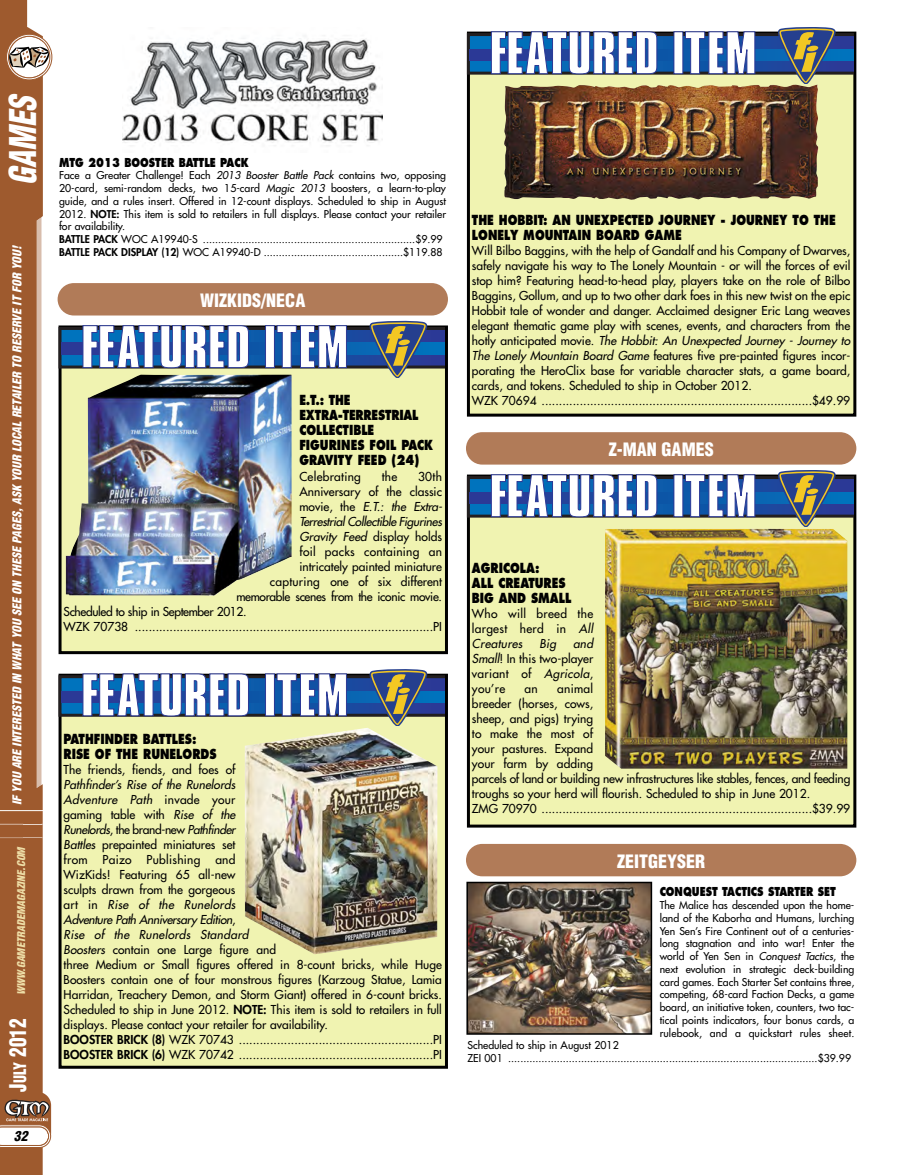
<style>
.page{position:relative;width:905px;height:1175px;background:#fff}
.page>*{position:absolute;margin:0;border:0;box-sizing:border-box;transform-origin:0 0}
.t1{font:italic 900 condensed 36px "Helvetica";color:#fff;scale:.85 1}
.t2{font:900 condensed 22.5px "Helvetica";color:#fff;scale:.85 1}
.t3{font:900 condensed 18px "Helvetica";color:#fff}
.t4{font:800 13.5px/15px "Futura";color:#000;scale:.8 1}
.t5{font:italic 900 condensed 13.5px "Helvetica";color:#000}
.t6{font:12px/15px "Futura";color:#000}
.t7{font:italic 900 condensed 12px "Helvetica";color:#fff}
.t8{font:12px "Futura";letter-spacing:-.03em;color:#000}
.t9{font:italic 12px "Futura";letter-spacing:-.025em;color:#000}
.t10{font:800 12px "Futura";color:#000;scale:.8 1}
.t11{font:12px "Futura";letter-spacing:.025em;color:#000}
.t12{font:10.5px/12.8px "Futura";color:#000}
.t13{font:italic 900 condensed 10.5px "Helvetica";color:#eedea7}
.s1{font-size:16.8px}
.s2{font-style:italic}
.s3{font-weight:800}
.s4{font-style:normal}
</style>
<div class="page">
<svg style="left:0;top:0;width:50px;height:1174px;fill:#9e5a2e"></svg>
<svg style="left:0;top:182px;width:47px;height:805px;background:#ad734e"></svg>
<svg style="left:6px;top:33px;width:47px;height:48px"></svg>
<svg style="left:0;top:1099px;width:52px;height:49px"></svg>
<img style="left:123px;top:38px;width:260px;height:108px">
<div style="left:58px;top:283px;width:390px;height:32px;background:#b17b58;border-radius:16px"></div>
<div style="left:60px;top:327px;width:386px;height:325px;background:#f0f3b1"></div>
<div style="left:59px;top:325px;width:389px;height:329px;border:3px solid #000"></div>
<svg style="left:58px;top:321px;width:387px;height:57px"></svg>
<img style="left:66px;top:375px;width:225px;height:220px">
<div style="left:60px;top:675px;width:386px;height:392px;background:#f0f3b1"></div>
<div style="left:59px;top:673px;width:389px;height:395px;border:3px solid #000"></div>
<svg style="left:58px;top:669px;width:387px;height:57px"></svg>
<img style="left:245px;top:728px;width:192px;height:226px">
<div style="left:468px;top:33px;width:386px;height:382px;background:#f0f3b1"></div>
<div style="left:467px;top:32px;width:389px;height:384px;border:3px solid #000"></div>
<svg style="left:467px;top:27px;width:386px;height:57px"></svg>
<img style="left:504px;top:84px;width:314px;height:116px">
<div style="left:466px;top:432px;width:390px;height:32px;background:#b17b58;border-radius:16px"></div>
<div style="left:468px;top:476px;width:386px;height:350px;background:#f0f3b1"></div>
<div style="left:467px;top:474px;width:389px;height:353px;border:3px solid #000"></div>
<svg style="left:467px;top:470px;width:386px;height:57px"></svg>
<img style="left:605px;top:529px;width:242px;height:239px">
<div style="left:466px;top:844px;width:390px;height:32px;background:#b17b58;border-radius:16px"></div>
<img style="left:469px;top:884px;width:180px;height:147px">
<div style="left:466px;top:881px;width:186px;height:153px;border:2px solid #000"></div>
<h1 class="t1" style="left:9px;top:185px;width:106px;rotate:-90deg">GAMES</h1>
<p class="t7" style="left:13px;top:805px;width:560px;rotate:-90deg">IF YOU ARE INTERESTED IN WHAT YOU SEE ON THESE PAGES, ASK YOUR LOCAL RETAILER TO RESERVE IT FOR YOU!</p>
<p class="t13" style="left:17px;top:995px;width:151px;rotate:-90deg">WWW.GAMETRADEMAGAZINE.COM</p>
<h2 class="t2" style="left:9px;top:1091px;width:87px;rotate:-90deg">J<span class="s1">ULY</span> 2012</h2>
<p class="t5" style="left:14px;top:1130px;width:15px">32</p>
<p class="t10" style="left:59px;top:157px;width:238px">MTG 2013 BOOSTER BATTLE PACK</p>
<p class="t12" style="left:59px;top:170px;width:388px">Face a Greater Challenge! Each <span class="s2">2013 Booster Battle Pack</span> contains two, opposing 20-card, semi-random decks, two 15-card <span class="s2">Magic 2013</span> boosters, a learn-to-play guide, and a rules insert. Offered in 12-count displays. Scheduled to ship in August 2012. <span class="s3">NOTE:</span> This item is sold to retailers in full displays. Please contact your retailer for availability.<br><span class="s3">BATTLE PACK</span> WOC A19940-S ......................................................................$9.99<br><span class="s3">BATTLE PACK DISPLAY (12)</span> WOC A19940-D ..............................................$119.88</p>
<h3 class="t3" style="left:200px;top:293px;width:107px">WIZKIDS/NECA</h3>
<p class="t4" style="left:299px;top:394px;width:169px">E.T.: THE<br>EXTRA-TERRESTRIAL<br>COLLECTIBLE<br>FIGURINES FOIL PACK<br>GRAVITY FEED (24)</p>
<p class="t11" style="left:299px;top:470px;width:63px">Celebrating</p>
<p class="t6" style="left:382px;top:469px;width:17px">the</p>
<p class="t6" style="left:418px;top:469px;width:25px">30th</p>
<p class="t6" style="left:299px;top:484px;width:144px">Anniversary of the classic</p>
<p class="t9" style="left:299px;top:500px;width:144px"><span class="s4">movie, the</span> E.T.: the Extra-</p>
<p class="t9" style="left:299px;top:515px;width:144px">Terrestrial Collectible Figurines</p>
<p class="t6" style="left:299px;top:529px;width:144px"><span class="s2">Gravity Feed</span> display holds</p>
<p class="t11" style="left:299px;top:545px;width:144px">foil packs containing an</p>
<p class="t6" style="left:299px;top:559px;width:144px">intricately painted miniature</p>
<p class="t6" style="left:270px;top:574px;width:173px">capturing one of six different</p>
<p class="t8" style="left:236px;top:590px;width:207px">memorable scenes from the iconic movie.</p>
<p class="t8" style="left:64px;top:605px;width:184px">Scheduled to ship in September 2012.</p>
<p class="t6" style="left:64px;top:619px;width:379px">WZK 70738 ......................................................................................PI</p>
<p class="t4" style="left:64px;top:733px;width:193px">PATHFINDER BATTLES:<br>RISE OF THE RUNELORDS</p>
<p class="t6" style="left:64px;top:763px;width:173px">The friends, fiends, and foes of</p>
<p class="t6" style="left:64px;top:778px;width:380px"><span class="s2">Pathfinder’s Rise of the Runelords<br>Adventure Path</span> invade your<br>gaming table with <span class="s2">Rise of the<br>Runelords</span>, the brand-new <span class="s2">Pathfinder<br>Battles</span> prepainted miniatures set<br>from Paizo Publishing and<br>WizKids! Featuring 65 all-new<br>sculpts drawn from the gorgeous<br>art in <span class="s2">Rise of the Runelords<br>Adventure Path Anniversary Edition</span>,<br><span class="s2">Rise of the Runelords Standard<br>Boosters</span> contain one Large figure and<br>three Medium or Small figures offered in 8-count bricks, while Huge Boosters contain one of four monstrous figures (Karzoug Statue, Lamia Harridan, Treachery Demon, and Storm Giant) offered in 6-count bricks.<br>Scheduled to ship in June 2012. <span class="s3">NOTE:</span> This item is sold to retailers in full displays. Please contact your retailer for availability.<br><span class="s3">BOOSTER BRICK (8)</span> WZK 70743 ........................................................PI <span class="s3">BOOSTER BRICK (6)</span> WZK 70742 ........................................................PI</p>
<p class="t4" style="left:472px;top:213px;width:456px">THE HOBBIT: AN UNEXPECTED JOURNEY - JOURNEY TO THE<br>LONELY MOUNTAIN BOARD GAME</p>
<p class="t6" style="left:472px;top:244px;width:380px">Will Bilbo Baggins, with the help of Gandalf and his Company of Dwarves, safely navigate his way to The Lonely Mountain - or will the forces of evil stop him? Featuring head-to-head play, players take on the role of Bilbo Baggins, Gollum, and up to two other dark foes in this new twist on the epic Hobbit tale of wonder and danger. Acclaimed designer Eric Lang weaves elegant thematic game play with scenes, events, and characters from the hotly anticipated movie. <span class="s2">The Hobbit: An Unexpected Journey - Journey to The Lonely Mountain Board Game</span> features five pre-painted figures incor&shy;porating the HeroClix base for variable character stats, a game board, cards, and tokens. Scheduled to ship in October 2012.<br>WZK 70694 ..............................................................................$49.99</p>
<h3 class="t3" style="left:608px;top:442px;width:106px">Z-MAN GAMES</h3>
<p class="t4" style="left:472px;top:561px;width:126px">AGRICOLA:<br>ALL CREATURES<br>BIG AND SMALL</p>
<p class="t6" style="left:472px;top:607px;width:123px;text-align:justify">Who will breed the largest herd in <span class="s2">All Creatures</span></p>
<p class="t6" style="left:472px;top:637px;width:123px;text-align:justify;text-indent:101px"><span class="s2">and Small</span>! In this two-player variant of <span class="s2">Agricola</span>, you’re</p>
<p class="t9" style="left:539px;top:638px;width:18px">Big</p>
<p class="t6" style="left:472px;top:682px;width:380px;text-indent:85px">animal<br>breeder (horses, cows,<br>sheep, and pigs) trying<br>to make the most of<br>your pastures. Expand<br>your farm by adding<br>parcels of land or building new infrastructures like stables, fences, and feeding troughs so your herd will flourish. Scheduled to ship in June 2012.<br>ZMG 70970 ..............................................................................$39.99</p>
<p class="t6" style="left:524px;top:682px;width:15px">an</p>
<h3 class="t3" style="left:617px;top:854px;width:90px">ZEITGEYSER</h3>
<p class="t10" style="left:659px;top:886px;width:222px">CONQUEST TACTICS STARTER SET</p>
<p class="t12" style="left:659px;top:899px;width:196px;text-align:justify">The Malice has descended upon the home&shy;land of the Kaborha and Humans, lurching Yen Sen’s Fire Continent out of a centuries&shy;long stagnation and into war! Enter the world of Yen Sen in <span class="s2">Conquest Tactics</span>, the next evolution in strategic deck-building card games. Each Starter Set contains three, competing, 68-card Faction Decks, a game board, an initiative token, counters, two tac&shy;tical points indicators, four bonus cards, a rulebook, and a quickstart rules sheet.</p>
<p class="t12" style="left:467px;top:1039px;width:385px">Scheduled to ship in August 2012<br>ZEI 001 ......................................................................................................$39.99</p>
</div>
